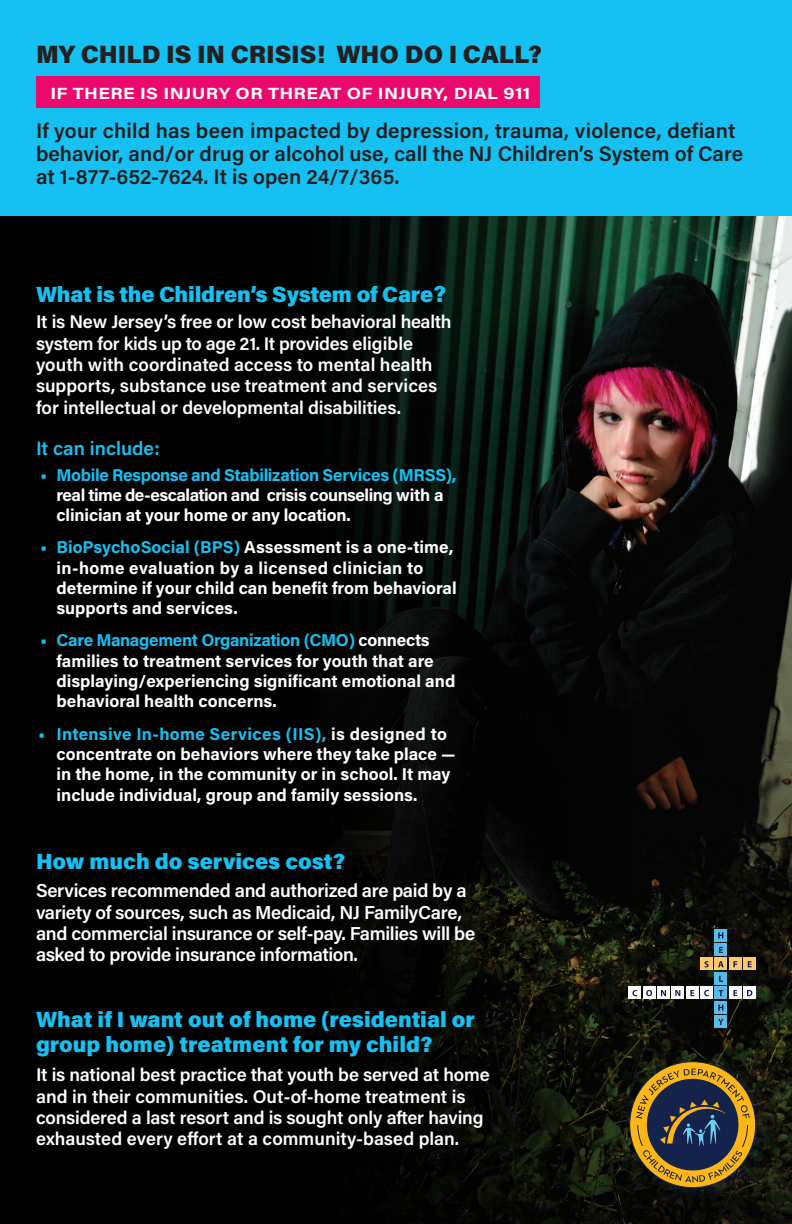
<style>
.page{position:relative;width:792px;height:1224px;background:#fff}
.page>*{position:absolute;margin:0;border:0;box-sizing:border-box;transform-origin:0 0}
.t1{font:25.1px "Acumin Variable Concept";letter-spacing:.06em;color:#231f20}
.t2{font:22px/25.1px "Acumin Variable Concept";letter-spacing:.09em;color:#15c0f2}
.t3{font:21px/23px "Acumin Variable Concept";letter-spacing:.045em;color:#231f20}
.t4{font:19.3px "Acumin Variable Concept";letter-spacing:.04em;color:#15c0f2}
.t5{font:18.7px/21.4px "Acumin Variable Concept";letter-spacing:.025em;color:#fff}
.t6{font:18.3px/21.4px "Acumin Variable Concept";letter-spacing:.035em;color:#fff}
.t7{font:17.1px/20.3px "Acumin Variable Concept";letter-spacing:.055em;color:#fff}
.t8{font:17.1px/20.3px "Acumin Variable Concept";letter-spacing:.035em;color:#fff}
.t9{font:17.1px "Acumin Variable Concept";letter-spacing:.035em;color:#15c0f2}
.t10{font:16.2px "Acumin Variable Concept";letter-spacing:.065em;color:#fff;scale:1.16 1}
.s1{font-size:23.2px}
.s2{color:#15c0f2}
</style>
<div class="page">
<img style="left:0;top:216px;width:792px;height:1008px">
<div style="left:0;top:0;width:792px;height:216px;background:#15c0f2"></div>
<div style="left:618px;top:1050px;width:154px;height:154px;background:#0c1c3b;opacity:.5"></div>
<svg style="left:630px;top:1062px;width:126px;height:126px"></svg>
<svg style="left:636px;top:1069px;width:114px;height:113px;background:#695a35"></svg>
<div style="left:714px;top:957px;width:13px;height:13px;background:#fec96c"></div>
<div style="left:700px;top:957px;width:13px;height:13px;background:#fec96c"></div>
<div style="left:743px;top:957px;width:13px;height:13px;background:#fec96c"></div>
<div style="left:729px;top:957px;width:13px;height:13px;background:#fec96c"></div>
<div style="left:714px;top:929px;width:13px;height:13px;background:#59bbe9"></div>
<div style="left:714px;top:986px;width:13px;height:13px;background:#59bbe9"></div>
<div style="left:714px;top:1015px;width:13px;height:13px;background:#59bbe9"></div>
<div style="left:714px;top:943px;width:13px;height:13px;background:#59bbe9"></div>
<div style="left:714px;top:1001px;width:13px;height:13px;background:#59bbe9"></div>
<div style="left:714px;top:972px;width:13px;height:13px;background:#59bbe9"></div>
<svg style="left:718px;top:961px;width:6px;height:6px"></svg>
<svg style="left:704px;top:961px;width:5px;height:6px"></svg>
<svg style="left:748px;top:961px;width:4px;height:6px"></svg>
<svg style="left:733px;top:961px;width:4px;height:6px"></svg>
<svg style="left:718px;top:932px;width:5px;height:7px"></svg>
<svg style="left:719px;top:990px;width:4px;height:6px"></svg>
<svg style="left:718px;top:1019px;width:6px;height:6px"></svg>
<svg style="left:719px;top:947px;width:4px;height:6px"></svg>
<svg style="left:718px;top:1005px;width:5px;height:6px"></svg>
<svg style="left:719px;top:976px;width:4px;height:6px"></svg>
<div style="left:657px;top:986px;width:13px;height:13px;background:#fff"></div>
<div style="left:686px;top:986px;width:13px;height:13px;background:#fff"></div>
<div style="left:643px;top:986px;width:13px;height:13px;background:#fff"></div>
<div style="left:743px;top:986px;width:13px;height:13px;background:#fff"></div>
<div style="left:671px;top:986px;width:13px;height:13px;background:#fff"></div>
<div style="left:628px;top:986px;width:13px;height:13px;background:#fff"></div>
<div style="left:729px;top:986px;width:13px;height:13px;background:#fff"></div>
<div style="left:700px;top:986px;width:13px;height:13px;background:#fff"></div>
<svg style="left:661px;top:990px;width:5px;height:6px"></svg>
<svg style="left:690px;top:990px;width:4px;height:6px"></svg>
<svg style="left:646px;top:990px;width:6px;height:6px"></svg>
<svg style="left:747px;top:990px;width:5px;height:6px"></svg>
<svg style="left:675px;top:990px;width:5px;height:6px"></svg>
<svg style="left:632px;top:990px;width:5px;height:6px"></svg>
<svg style="left:704px;top:990px;width:5px;height:6px"></svg>
<svg style="left:733px;top:990px;width:4px;height:6px"></svg>
<div style="left:36px;top:76px;width:504px;height:32px;background:#ec096d"></div>
<h1 class="t1" style="left:36px;top:37px;width:505px">MY CHILD IS IN CRISIS! WHO DO I CALL?</h1>
<p class="t10" style="left:50px;top:82px;width:414px">IF THERE IS INJURY OR THREAT OF INJURY, DIAL 911</p>
<p class="t3" style="left:36px;top:118px;width:708px">If your child has been impacted by depression, trauma, violence, defiant behavior, and/or drug or alcohol use, call the NJ Children’s System of Care at 1-877-652-7624. It is open 24/7/365.</p>
<p class="t2" style="left:36px;top:281px;width:410px">What is the Children’s System of Care<span class="s1">?</span></p>
<p class="t6" style="left:36px;top:310px;width:416px">It is New Jersey’s free or low cost behavioral health system for kids up to age 21. It provides eligible youth with coordinated access to mental health supports, substance use treatment and services for intellectual or developmental disabilities.</p>
<p class="t4" style="left:36px;top:435px;width:124px">It can include:</p>
<p class="t9" style="left:40px;top:463px;width:416px">• Mobile Response and Stabilization Services (MRSS),</p>
<p class="t8" style="left:57px;top:484px;width:388px">real time de-escalation and crisis counseling with a clinician at your home or any location.</p>
<p class="t7" style="left:57px;top:537px;width:401px;text-indent:-17px"><span class="s2">• BioPsychoSocial (BPS)</span> Assessment is a one-time, in-home evaluation by a licensed clinician to determine if your child can benefit from behavioral supports and services.</p>
<p class="t7" style="left:57px;top:630px;width:399px;text-indent:-17px"><span class="s2">• Care Management Organization (CMO)</span> connects families to treatment services for youth that are displaying/experiencing significant emotional and behavioral health concerns.</p>
<p class="t7" style="left:57px;top:723px;width:401px;text-indent:-18px"><span class="s2">• Intensive In-home Services (IIS),</span> is designed to concentrate on behaviors where they take place — in the home, in the community or in school. It may include individual, group and family sessions.</p>
<p class="t2" style="left:36px;top:848px;width:309px">How much do services cost?</p>
<p class="t5" style="left:36px;top:879px;width:440px">Services recommended and authorized are paid by a variety of sources, such as Medicaid, NJ FamilyCare, and commercial insurance or self-pay. Families will be asked to provide insurance information.</p>
<p class="t2" style="left:36px;top:1006px;width:438px">What if I want out of home (residential or group home) treatment for my child?</p>
<p class="t6" style="left:36px;top:1063px;width:455px">It is national best practice that youth be served at home and in their communities. Out-of-home treatment is considered a last resort and is sought only after having exhausted every effort at a community-based plan.</p>
</div>
